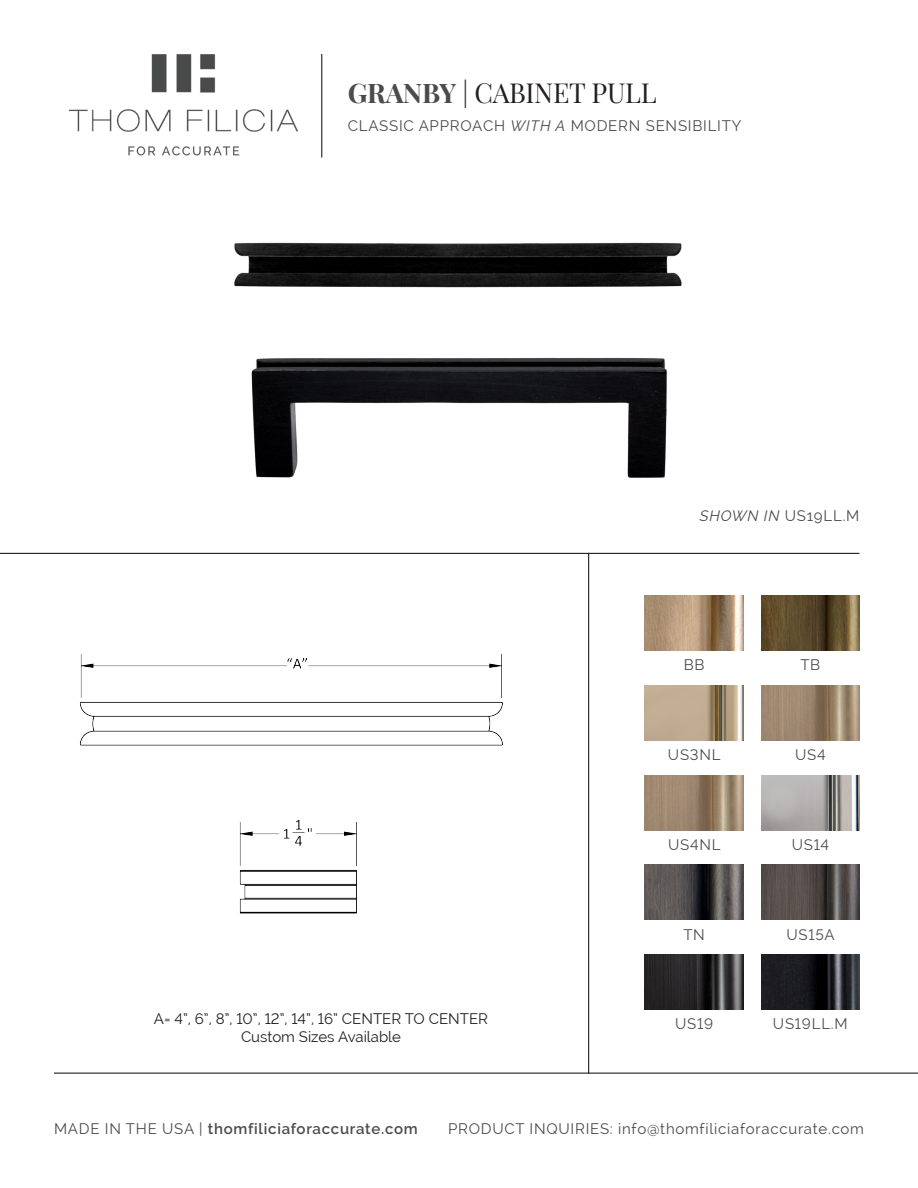
<style>
.page{position:relative;width:918px;height:1188px;background:#fff}
.page>*{position:absolute;margin:0;border:0;box-sizing:border-box;transform-origin:0 0}
.t1{font:27px "Playfair Display";letter-spacing:-.01em;color:#231f20}
.t2{font:15px "Raleway";letter-spacing:.05em;color:#4a4b4b}
.t3{font:15px "Raleway";color:#231f20}
.t4{font:600 15px "Raleway";letter-spacing:.05em;color:#4a4b4b}
.s1{font-weight:700;color:#4a4b4b}
.s2{font-style:italic}
.s3{font-weight:400}
</style>
<div class="page">
<hr style="left:0;top:553px;width:859px;height:1px;background:#231f20">
<hr style="left:54px;top:1073px;width:864px;height:1px;background:#231f20">
<hr style="left:588px;top:553px;width:1px;height:521px;background:#231f20">
<img style="left:645px;top:596px;width:98px;height:55px">
<img style="left:645px;top:685px;width:98px;height:55px">
<img style="left:645px;top:775px;width:98px;height:55px">
<img style="left:645px;top:865px;width:98px;height:55px">
<img style="left:645px;top:955px;width:98px;height:55px">
<img style="left:761px;top:596px;width:99px;height:55px">
<img style="left:761px;top:685px;width:99px;height:55px">
<img style="left:761px;top:775px;width:99px;height:55px">
<img style="left:761px;top:865px;width:99px;height:55px">
<img style="left:761px;top:955px;width:99px;height:55px">
<img style="left:69px;top:54px;width:228px;height:102px">
<hr style="left:321px;top:54px;width:1px;height:104px;background:#231f20">
<img style="left:80px;top:654px;width:423px;height:92px">
<img style="left:239px;top:820px;width:118px;height:94px">
<img style="left:234px;top:242px;width:448px;height:236px">
<p class="t1" style="left:348px;top:72px;width:311px"><span class="s1">GRANBY</span> | CABINET PULL</p>
<p class="t2" style="left:348px;top:117px;width:395px">CLASSIC APPROACH <span class="s2">WITH A</span> MODERN SENSIBILITY</p>
<p class="t2" style="left:700px;top:507px;width:161px"><span class="s2">SHOWN IN</span> US19LL.M</p>
<p class="t3" style="left:154px;top:1010px;width:336px">A= 4”, 6”, 8”, 10”, 12”, 14”, 16” CENTER TO CENTER</p>
<p class="t3" style="left:241px;top:1028px;width:162px">Custom Sizes Available</p>
<p class="t2" style="left:684px;top:656px;width:22px">BB</p>
<p class="t2" style="left:800px;top:656px;width:21px">TB</p>
<p class="t2" style="left:668px;top:746px;width:54px">US3NL</p>
<p class="t2" style="left:795px;top:746px;width:32px">US4</p>
<p class="t2" style="left:668px;top:836px;width:54px">US4NL</p>
<p class="t2" style="left:792px;top:836px;width:39px">US14</p>
<p class="t2" style="left:683px;top:926px;width:23px">TN</p>
<p class="t2" style="left:786px;top:926px;width:50px">US15A</p>
<p class="t2" style="left:675px;top:1015px;width:40px">US19</p>
<p class="t2" style="left:773px;top:1015px;width:76px">US19LL.M</p>
<p class="t4" style="left:54px;top:1120px;width:365px"><span class="s3">MADE IN THE USA |</span> thomfiliciaforaccurate.com</p>
<p class="t2" style="left:448px;top:1120px;width:417px">PRODUCT INQUIRIES: info@thomfiliciaforaccurate.com</p>
</div>
